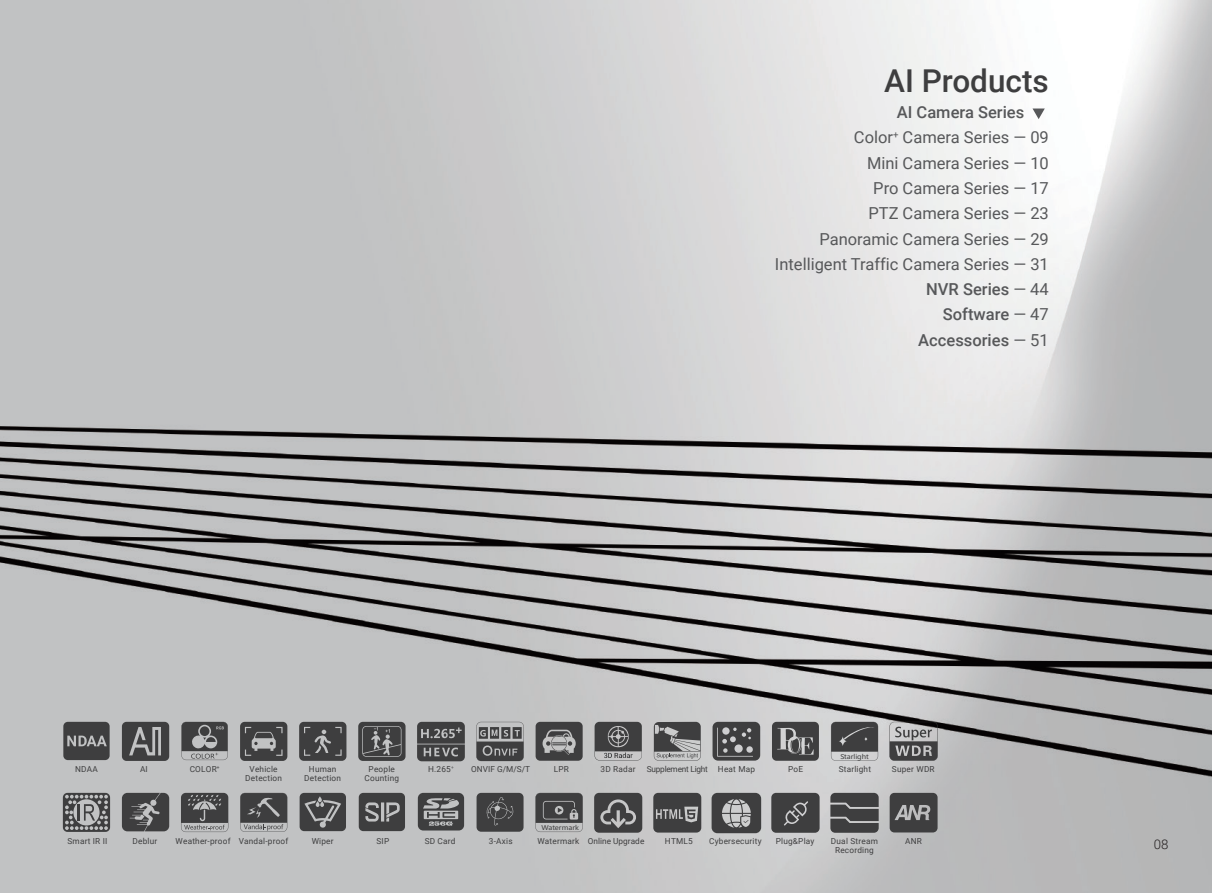
<style>
.page{position:relative;width:1212px;height:893px;background:#fff}
.page>*{position:absolute;margin:0;border:0;box-sizing:border-box;transform-origin:0 0}
.t1{font:500 31.5px "Roboto";color:#3e3e3f}
.t2{font:16.5px "Roboto";color:#57585a}
.t3{font:500 16.5px "Roboto";color:#57585a}
.t4{font:300 13.2px "Roboto";color:#231f20}
.t5{font:8.25px/9px "Roboto";letter-spacing:.025em;color:#3e3e3f;text-align:center}
.t6{font:8.25px "Roboto";letter-spacing:.005em;color:#3e3e3f}
.t7{font:8.25px "Roboto";letter-spacing:-.025em;color:#3e3e3f}
.t8{font:6.45px "Microsoft Ya Hei";color:#3e3e3f;scale:1.1 1}
.s1{font-weight:400}
</style>
<div class="page">
<img style="left:0;top:0;width:1212px;height:893px">
<svg style="left:181px;top:793px;width:47px;height:39px;background:#656667"></svg>
<svg style="left:240px;top:793px;width:47px;height:39px;background:#616162"></svg>
<svg style="left:418px;top:793px;width:46px;height:37px;background:#656667"></svg>
<svg style="left:359px;top:793px;width:46px;height:38px;background:#555657"></svg>
<svg style="left:476px;top:793px;width:47px;height:39px;background:#484849"></svg>
<svg style="left:122px;top:793px;width:47px;height:38px;background:#525253"></svg>
<svg style="left:653px;top:793px;width:48px;height:40px;background:#545455"></svg>
<svg style="left:711px;top:793px;width:50px;height:40px;background:#666667"></svg>
<svg style="left:417px;top:722px;width:48px;height:39px;background:#555556"></svg>
<svg style="left:536px;top:722px;width:47px;height:39px;background:#616162"></svg>
<svg style="left:772px;top:722px;width:47px;height:39px;background:#5a5a5b"></svg>
<svg style="left:63px;top:793px;width:47px;height:39px;background:#767677"></svg>
<svg style="left:712px;top:722px;width:48px;height:39px;background:#585859"></svg>
<svg style="left:535px;top:793px;width:48px;height:39px;background:#69696a"></svg>
<svg style="left:594px;top:793px;width:48px;height:40px;background:#575758"></svg>
<svg style="left:122px;top:722px;width:47px;height:39px;background:#59595a"></svg>
<svg style="left:831px;top:722px;width:47px;height:39px;background:#656566"></svg>
<svg style="left:240px;top:722px;width:47px;height:39px;background:#565657"></svg>
<svg style="left:299px;top:722px;width:47px;height:39px;background:#4c4d4e"></svg>
<svg style="left:358px;top:722px;width:47px;height:39px;background:#535455"></svg>
<svg style="left:890px;top:793px;width:47px;height:39px;background:#525354"></svg>
<svg style="left:830px;top:793px;width:49px;height:40px;background:#505051"></svg>
<svg style="left:771px;top:793px;width:48px;height:40px;background:#4b4b4c"></svg>
<svg style="left:889px;top:722px;width:49px;height:39px;background:#7e7e7f"></svg>
<svg style="left:595px;top:722px;width:47px;height:38px;background:#646465"></svg>
<svg style="left:300px;top:793px;width:46px;height:38px;background:#545455"></svg>
<svg style="left:181px;top:722px;width:47px;height:38px;background:#6f6f70"></svg>
<svg style="left:63px;top:722px;width:47px;height:38px;background:#505051"></svg>
<svg style="left:654px;top:722px;width:47px;height:39px;background:#777878"></svg>
<svg style="left:1032px;top:109px;width:13px;height:10px"></svg>
<svg style="left:476px;top:722px;width:48px;height:39px;background:#6e6f70"></svg>
<h1 class="t1" style="left:884px;top:58px;width:166px">AI Products</h1>
<h2 class="t3" style="left:897px;top:101px;width:129px">AI Camera Series</h2>
<h2 class="t2" style="left:854px;top:126px;width:196px">Color<sup>+</sup> Camera Series — 09</h2>
<h2 class="t2" style="left:867px;top:151px;width:183px">Mini Camera Series — 10</h2>
<h2 class="t2" style="left:873px;top:177px;width:177px">Pro Camera Series — 17</h2>
<h2 class="t2" style="left:868px;top:202px;width:182px">PTZ Camera Series — 23</h2>
<h2 class="t2" style="left:819px;top:227px;width:231px">Panoramic Camera Series — 29</h2>
<h2 class="t2" style="left:775px;top:252px;width:275px">Intelligent Traffic Camera Series — 31</h2>
<h2 class="t3" style="left:926px;top:278px;width:124px">NVR Series <span class="s1">— 44</span></h2>
<h2 class="t3" style="left:943px;top:303px;width:108px">Software <span class="s1">— 47</span></h2>
<h2 class="t3" style="left:918px;top:328px;width:132px">Accessories <span class="s1">— 51</span></h2>
<p class="t8" style="left:840px;top:752px;width:27px">Starlight</p>
<p class="t5" style="left:304px;top:764px;width:38px">Human<br>Detection</p>
<p class="t5" style="left:364px;top:764px;width:36px">People<br>Counting</p>
<p class="t5" style="left:428px;top:764px;width:27px">H.265<sup>+</sup></p>
<p class="t5" style="left:190px;top:764px;width:31px">COLOR<sup>+</sup></p>
<p class="t5" style="left:75px;top:764px;width:24px">NDAA</p>
<p class="t5" style="left:601px;top:764px;width:37px">3D Radar</p>
<p class="t7" style="left:647px;top:763px;width:63px">Supplement Light</p>
<p class="t5" style="left:245px;top:764px;width:38px">Vehicle<br>Detection</p>
<p class="t5" style="left:471px;top:764px;width:60px">ONVIF G/M/S/T</p>
<p class="t5" style="left:554px;top:764px;width:17px">LPR</p>
<p class="t5" style="left:718px;top:764px;width:39px">Heat Map</p>
<p class="t5" style="left:788px;top:764px;width:17px">PoE</p>
<p class="t5" style="left:839px;top:764px;width:34px">Starlight</p>
<p class="t5" style="left:892px;top:764px;width:44px">Super WDR</p>
<p class="t5" style="left:140px;top:764px;width:9px">AI</p>
<p class="t5" style="left:67px;top:836px;width:42px">Smart IR II</p>
<p class="t8" style="left:541px;top:823px;width:36px">Watermark</p>
<p class="t5" style="left:133px;top:836px;width:26px">Deblur</p>
<p class="t5" style="left:176px;top:836px;width:114px">Weather-proof Vandal-proof</p>
<p class="t5" style="left:376px;top:836px;width:14px">SIP</p>
<p class="t5" style="left:425px;top:836px;width:32px">SD Card</p>
<p class="t5" style="left:489px;top:836px;width:25px">3-Axis</p>
<p class="t6" style="left:537px;top:835px;width:109px">Watermark Online Upgrade</p>
<p class="t5" style="left:665px;top:836px;width:29px">HTML5</p>
<p class="t5" style="left:709px;top:836px;width:54px">Cybersecurity</p>
<p class="t5" style="left:776px;top:836px;width:40px">Plug&amp;Play</p>
<p class="t5" style="left:831px;top:836px;width:49px">Dual Stream<br>Recording</p>
<p class="t5" style="left:905px;top:836px;width:18px">ANR</p>
<p class="t5" style="left:312px;top:836px;width:23px">Wiper</p>
<h3 class="t4" style="left:1154px;top:835px;width:16px">08</h3>
</div>
